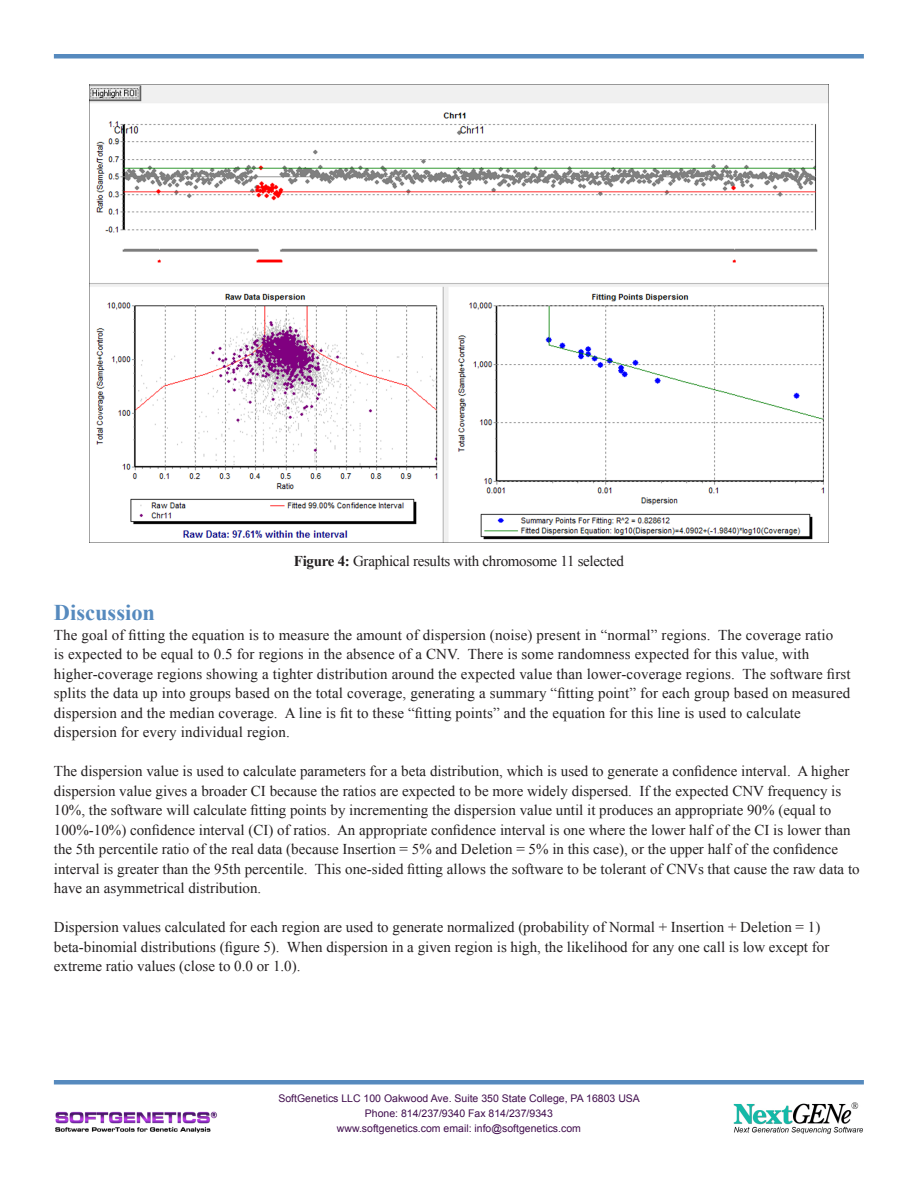
<style>
.page{position:relative;width:918px;height:1188px;background:#fff}
.page>*{position:absolute;margin:0;border:0;box-sizing:border-box;transform-origin:0 0}
.t1{font:700 22.5px "Times New Roman";color:#568abe}
.t2{font:15px/19.5px "Times New Roman";color:#231f20}
.t3{font:15px "Times New Roman";letter-spacing:-.02em;color:#231f20}
.t4{font:10.5px "Arial";color:#400d4d}
.s1{font-weight:700}
</style>
<div class="page">
<hr style="left:54px;top:1080px;width:810px;height:4px;background:#568abe">
<hr style="left:54px;top:54px;width:810px;height:4px;background:#568abe">
<img style="left:55px;top:1111px;width:162px;height:22px">
<img style="left:733px;top:1102px;width:130px;height:33px">
<img style="left:90px;top:84px;width:738px;height:458px">
<p class="t3" style="left:294px;top:550px;width:331px"><span class="s1">Figure 4:</span> Graphical results with chromosome 11 selected</p>
<p class="t1" style="left:54px;top:596px;width:103px">Discussion</p>
<p class="t2" style="left:54px;top:624px;width:781px">The goal of fitting the equation is to measure the amount of dispersion (noise) present in “normal” regions. The coverage ratio</p>
<p class="t2" style="left:54px;top:644px;width:757px">is expected to be equal to 0.5 for regions in the absence of a CNV. There is some randomness expected for this value, with</p>
<p class="t2" style="left:54px;top:663px;width:798px;text-align:justify">higher-coverage regions showing a tighter distribution around the expected value than lower-coverage regions. The software first splits the data up into groups based on the total coverage, generating a summary “fitting point” for each group based on measured dispersion and the median coverage. A line is fit to these “fitting points” and the equation for this line is used to calculate</p>
<p class="t2" style="left:54px;top:722px;width:238px">dispersion for every individual region.</p>
<p class="t2" style="left:54px;top:761px;width:807px">The dispersion value is used to calculate parameters for a beta distribution, which is used to generate a confidence interval. A higher dispersion value gives a broader CI because the ratios are expected to be more widely dispersed. If the expected CNV frequency is 10%, the software will calculate fitting points by incrementing the dispersion value until it produces an appropriate 90% (equal to 100%-10%) confidence interval (CI) of ratios. An appropriate confidence interval is one where the lower half of the CI is lower than the 5th percentile ratio of the real data (because Insertion = 5% and Deletion = 5% in this case), or the upper half of the confidence interval is greater than the 95th percentile. This one-sided fitting allows the software to be tolerant of CNVs that cause the raw data to have an asymmetrical distribution.</p>
<p class="t2" style="left:54px;top:917px;width:768px">Dispersion values calculated for each region are used to generate normalized (probability of Normal + Insertion + Deletion = 1)</p>
<p class="t2" style="left:54px;top:936px;width:777px">beta-binomial distributions (figure 5). When dispersion in a given region is high, the likelihood for any one call is low except for extreme ratio values (close to 0.0 or 1.0).</p>
<p class="t4" style="left:278px;top:1091px;width:363px">SoftGenetics LLC 100 Oakwood Ave. Suite 350 State College, PA 16803 USA</p>
<p class="t4" style="left:365px;top:1106px;width:189px">Phone: 814/237/9340 Fax 814/237/9343</p>
<p class="t4" style="left:337px;top:1121px;width:246px">www.softgenetics.com email: info@softgenetics.com</p>
</div>
